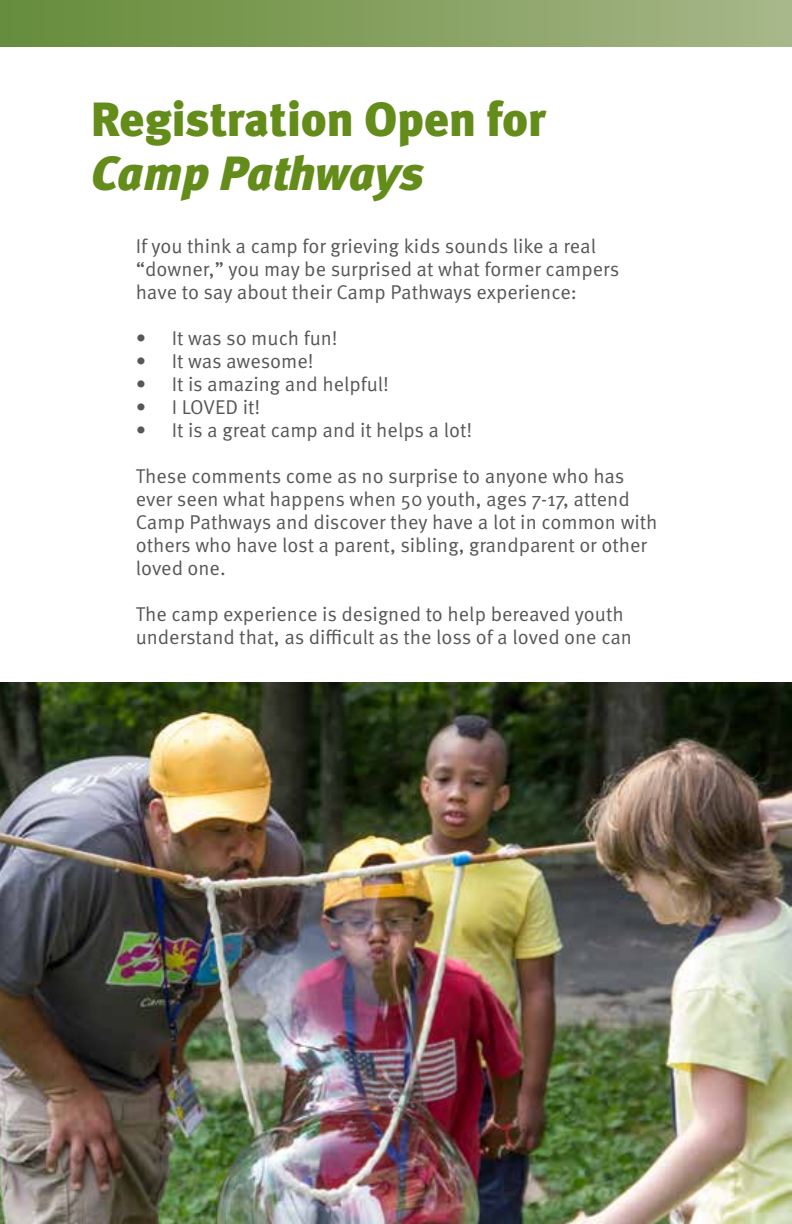
<style>
.page{position:relative;width:792px;height:1224px;background:#fff}
.page>*{position:absolute;margin:0;border:0;box-sizing:border-box;transform-origin:0 0}
.t1{font:900 48px "Meta OT";letter-spacing:-.01em;color:#648c1a}
.t2{font:italic 900 48px "Meta OT";letter-spacing:-.01em;color:#648c1a}
.t3{font:20px/23px "Meta OT Norm";color:#555759}
</style>
<div class="page">
<div style="left:0;top:0;width:792px;height:46px;background:linear-gradient(to right,#658c38,#a7b689)"></div>
<img style="left:0;top:682px;width:792px;height:542px">
<h1 class="t1" style="left:91px;top:90px;width:457px">Registration Open for</h1>
<h1 class="t2" style="left:91px;top:144px;width:335px">Camp Pathways</h1>
<p class="t3" style="left:136px;top:235px;width:485px">If you think a camp for grieving kids sounds like a real “downer,” you may be surprised at what former campers have to say about their Camp Pathways experience:</p>
<p class="t3" style="left:136px;top:327px;width:203px">• It was so much fun!</p>
<p class="t3" style="left:136px;top:350px;width:179px">• It was awesome!</p>
<p class="t3" style="left:136px;top:373px;width:255px">• It is amazing and helpful!</p>
<p class="t3" style="left:136px;top:396px;width:126px">• I LOVED it!</p>
<p class="t3" style="left:136px;top:419px;width:338px">• It is a great camp and it helps a lot!</p>
<p class="t3" style="left:136px;top:465px;width:523px">These comments come as no surprise to anyone who has ever seen what happens when 50 youth, ages 7-17, attend Camp Pathways and discover they have a lot in common with others who have lost a parent, sibling, grandparent or other loved one.</p>
<p class="t3" style="left:136px;top:603px;width:498px">The camp experience is designed to help bereaved youth understand that, as difficult as the loss of a loved one can</p>
</div>
